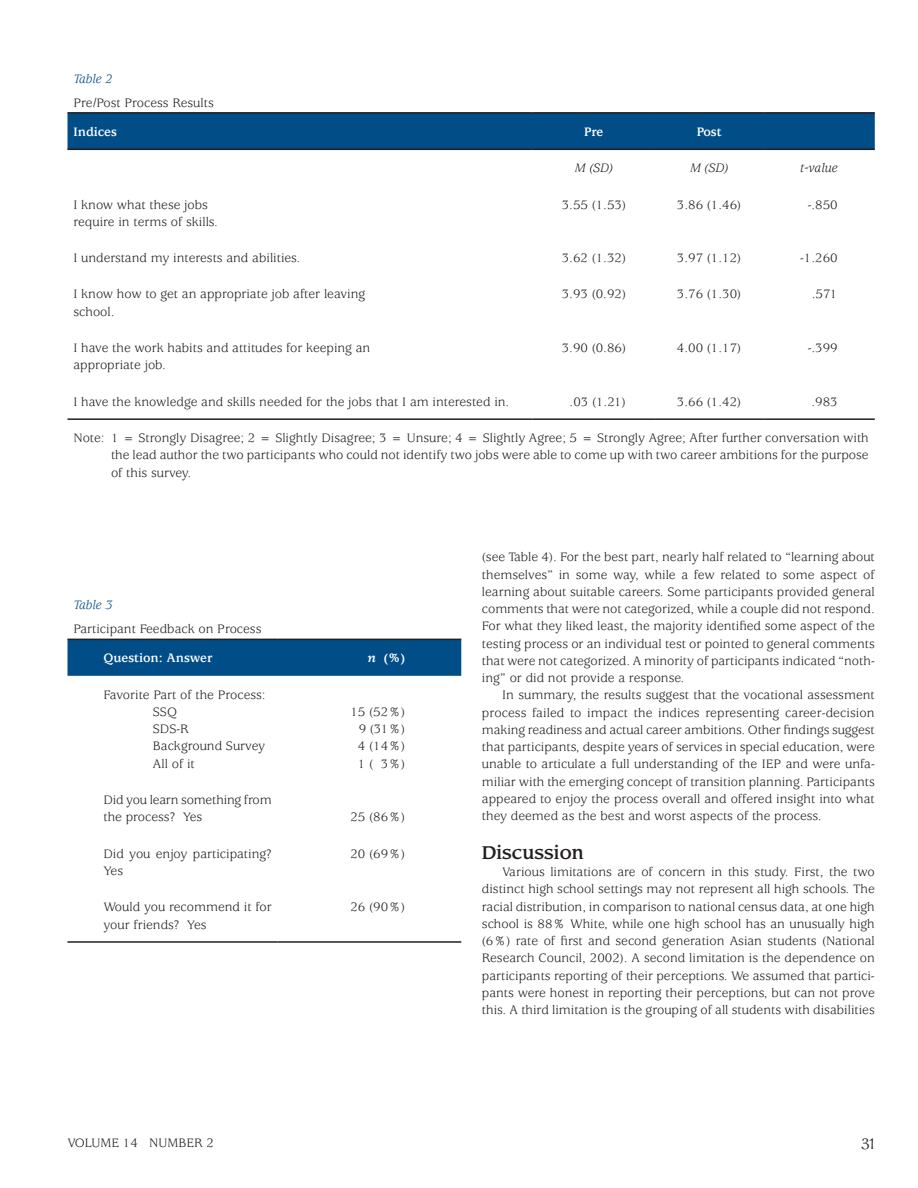
<style>
.page{position:relative;width:918px;height:1188px;background:#fff}
.page>*{position:absolute;margin:0;border:0;box-sizing:border-box;transform-origin:0 0}
.t1{font:500 18px "Leawood";color:#231f20}
.t2{font:18px "Galahad";color:#231f20}
.t3{font:13.5px/17.2px "Usherwood";color:#231f20}
.t4{font:700 13.5px "Usherwood";color:#fff}
.t5{font:italic 13.5px "Usherwood";color:#231f20}
.s1{font-style:italic;color:#004d87}
.s2{font-style:italic}
</style>
<div class="page">
<div style="left:68px;top:114px;width:807px;height:35px;background:#004d87"></div>
<hr style="left:68px;top:112px;width:465px;height:2px;background:#231f20">
<hr style="left:533px;top:112px;width:122px;height:2px;background:#231f20">
<hr style="left:655px;top:112px;width:108px;height:2px;background:#231f20">
<hr style="left:763px;top:112px;width:112px;height:2px;background:#231f20">
<hr style="left:68px;top:149px;width:465px;height:1px;background:#231f20">
<hr style="left:533px;top:149px;width:122px;height:1px;background:#231f20">
<hr style="left:655px;top:149px;width:108px;height:1px;background:#231f20">
<hr style="left:763px;top:149px;width:112px;height:1px;background:#231f20">
<hr style="left:68px;top:418px;width:465px;height:2px;background:#231f20">
<hr style="left:533px;top:418px;width:122px;height:2px;background:#231f20">
<hr style="left:655px;top:418px;width:108px;height:2px;background:#231f20">
<hr style="left:763px;top:418px;width:112px;height:2px;background:#231f20">
<div style="left:68px;top:640px;width:393px;height:36px;background:#004d87"></div>
<hr style="left:68px;top:639px;width:210px;height:1px;background:#231f20">
<hr style="left:278px;top:639px;width:183px;height:1px;background:#231f20">
<hr style="left:68px;top:941px;width:210px;height:2px;background:#231f20">
<hr style="left:278px;top:941px;width:183px;height:2px;background:#231f20">
<p class="t3" style="left:74px;top:67px;width:142px;line-height:24px"><span class="s1">Table 2<br></span>Pre/Post Process Results</p>
<p class="t4" style="left:74px;top:124px;width:45px">Indices</p>
<p class="t4" style="left:584px;top:124px;width:21px">Pre</p>
<p class="t4" style="left:697px;top:124px;width:26px">Post</p>
<p class="t5" style="left:575px;top:161px;width:40px">M (SD)</p>
<p class="t5" style="left:690px;top:161px;width:40px">M (SD)</p>
<p class="t5" style="left:800px;top:161px;width:39px">t-value</p>
<p class="t3" style="left:73px;top:196px;width:146px">I know what these jobs require in terms of skills.</p>
<p class="t3" style="left:562px;top:196px;width:66px">3.55 (1.53)</p>
<p class="t3" style="left:677px;top:196px;width:66px">3.86 (1.46)</p>
<p class="t3" style="left:808px;top:196px;width:32px">-.850</p>
<p class="t3" style="left:73px;top:250px;width:228px">I understand my interests and abilities.</p>
<p class="t3" style="left:562px;top:250px;width:66px">3.62 (1.32)</p>
<p class="t3" style="left:677px;top:250px;width:66px">3.97 (1.12)</p>
<p class="t3" style="left:800px;top:250px;width:39px">-1.260</p>
<p class="t3" style="left:73px;top:286px;width:293px">I know how to get an appropriate job after leaving school.</p>
<p class="t3" style="left:562px;top:286px;width:66px">3.93 (0.92)</p>
<p class="t3" style="left:677px;top:286px;width:66px">3.76 (1.30)</p>
<p class="t3" style="left:812px;top:286px;width:27px">.571</p>
<p class="t3" style="left:73px;top:340px;width:298px">I have the work habits and attitudes for keeping an appropriate job.</p>
<p class="t3" style="left:562px;top:340px;width:66px">3.90 (0.86)</p>
<p class="t3" style="left:677px;top:340px;width:66px">4.00 (1.17)</p>
<p class="t3" style="left:808px;top:340px;width:32px">-.399</p>
<p class="t3" style="left:73px;top:393px;width:437px">I have the knowledge and skills needed for the jobs that I am interested in.</p>
<p class="t3" style="left:570px;top:393px;width:58px">.03 (1.21)</p>
<p class="t3" style="left:677px;top:393px;width:66px">3.66 (1.42)</p>
<p class="t3" style="left:811px;top:393px;width:28px">.983</p>
<p class="t3" style="left:111px;top:430px;width:759px;text-align:justify;text-indent:-38px">Note: 1 = Strongly Disagree; 2 = Slightly Disagree; 3 = Unsure; 4 = Slightly Agree; 5 = Strongly Agree; After further conversation with the lead author the two participants who could not identify two jobs were able to come up with two career ambitions for the purpose of this survey.</p>
<p class="t3" style="left:74px;top:594px;width:190px;line-height:24px"><span class="s1">Table 3<br></span>Participant Feedback on Process</p>
<p class="t4" style="left:103px;top:651px;width:110px">Question: Answer</p>
<p class="t4" style="left:368px;top:651px;width:39px"><span class="s2">n</span> (%)</p>
<p class="t3" style="left:103px;top:686px;width:164px">Favorite Part of the Process:</p>
<p class="t3" style="left:153px;top:704px;width:26px">SSQ</p>
<p class="t3" style="left:153px;top:721px;width:37px">SDS-R</p>
<p class="t3" style="left:103px;top:738px;width:30px">B</p>
<p class="t3" style="left:358px;top:704px;width:49px;text-align:justify;text-indent:-8px">15 (52%)<br>9 (31%)<br>4 (14%)<br>1 ( 3%)</p>
<p class="t3" style="left:153px;top:738px;width:114px;text-indent:8px">ackground Survey<br>All of it</p>
<p class="t3" style="left:103px;top:792px;width:170px">Did you learn something from the process? Yes</p>
<p class="t3" style="left:350px;top:809px;width:56px">25 (86%)</p>
<p class="t3" style="left:103px;top:845px;width:170px">Did you enjoy participating?<br>Yes</p>
<p class="t3" style="left:350px;top:845px;width:56px">20 (69%)</p>
<p class="t3" style="left:103px;top:899px;width:170px">Would you recommend it for your friends? Yes</p>
<p class="t3" style="left:350px;top:899px;width:56px">26 (90%)</p>
<p class="t3" style="left:482px;top:549px;width:394px">(see Table 4). For the best part, nearly half related to “learning about</p>
<p class="t3" style="left:482px;top:566px;width:394px">themselves” in some way, while a few related to some aspect of</p>
<p class="t3" style="left:482px;top:584px;width:394px">learning about suitable careers. Some participants provided general</p>
<p class="t3" style="left:482px;top:601px;width:394px">comments that were not categorized, while a couple did not respond.</p>
<p class="t3" style="left:482px;top:618px;width:394px">For what they liked least, the majority identified some aspect of the</p>
<p class="t3" style="left:482px;top:635px;width:394px">testing process or an individual test or pointed to general comments</p>
<p class="t3" style="left:482px;top:653px;width:394px">that were not categorized. A minority of participants indicated “noth-</p>
<p class="t3" style="left:482px;top:670px;width:204px">ing” or did not provide a response.</p>
<p class="t3" style="left:502px;top:687px;width:374px">In summary, the results suggest that the vocational assessment</p>
<p class="t3" style="left:482px;top:704px;width:394px">process failed to impact the indices representing career-decision</p>
<p class="t3" style="left:482px;top:722px;width:394px">making readiness and actual career ambitions. Other findings suggest</p>
<p class="t3" style="left:482px;top:739px;width:394px">that participants, despite years of services in special education, were</p>
<p class="t3" style="left:482px;top:756px;width:394px">unable to articulate a full understanding of the IEP and were unfa-</p>
<p class="t3" style="left:482px;top:773px;width:394px">miliar with the emerging concept of transition planning. Participants</p>
<p class="t3" style="left:482px;top:791px;width:394px">appeared to enjoy the process overall and offered insight into what</p>
<p class="t3" style="left:482px;top:808px;width:341px">they deemed as the best and worst aspects of the process.</p>
<p class="t1" style="left:482px;top:842px;width:103px">Discussion</p>
<p class="t3" style="left:482px;top:864px;width:394px;text-align:justify;text-indent:20px">Various limitations are of concern in this study. First, the two distinct high school settings may not represent all high schools. The racial distribution, in comparison to national census data, at one high school is 88% White, while one high school has an unusually high (6%) rate of first and second generation Asian students (National Research Council, 2002). A second limitation is the dependence on participants reporting of their perceptions. We assumed that partici&shy;pants were honest in reporting their perceptions, but can not prove this. A third limitation is the grouping of all students with disabilities</p>
<p class="t3" style="left:68px;top:1135px;width:148px">volume 14 number 2</p>
<p class="t2" style="left:862px;top:1134px;width:15px">31</p>
</div>
